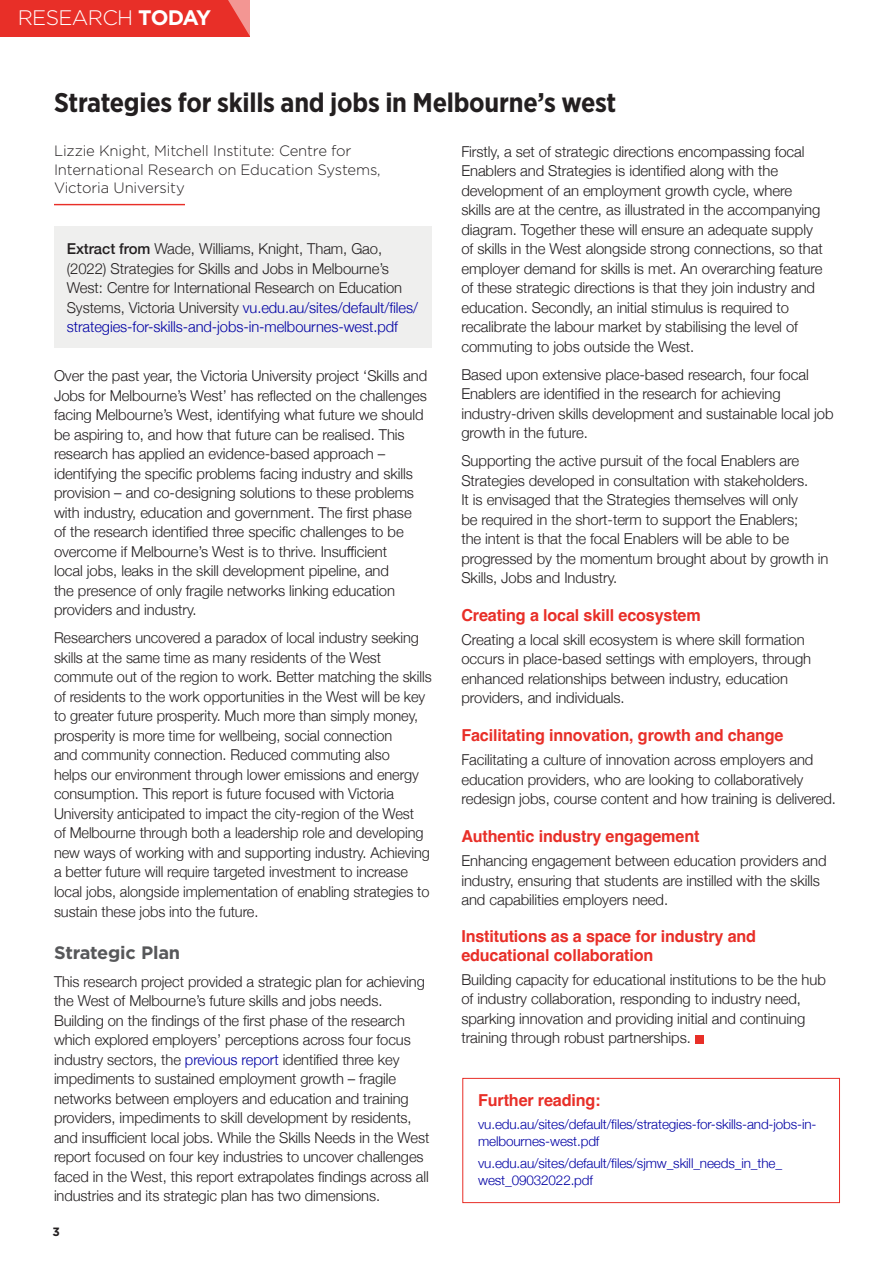
<style>
.page{position:relative;width:893px;height:1263px;background:#fff}
.page>*{position:absolute;margin:0;border:0;box-sizing:border-box;transform-origin:0 0}
.heading_1{font:700 27px "Gotham Narrow";letter-spacing:-.01em;color:#231f20}
.t1{font:300 21px "Gotham";letter-spacing:-.03em;color:#fff}
.Heading_2{font:700 18px "Gotham";letter-spacing:-.01em;color:#57585a}
.Heading_3{font:700 16.5px/19.5px "Helvetica";letter-spacing:-.01em;color:#e82f28}
.body_text{font:300 15px/19.5px "Helvetica Neue";letter-spacing:-.005em;color:#231f20}
.writers_credit{font:300 15px/18.8px "Gotham";letter-spacing:-.01em;color:#231f20}
.References{font:300 13.5px/16.5px "Helvetica Neue";letter-spacing:-.01em;color:#0000a4}
.t2{font:700 12px "Gotham";color:#231f20}
.s1{font-weight:700}
.s2{font-weight:500}
.s3{color:#0000a4}
</style>
<div class="page">
<div style="left:0;top:0;width:249px;height:36px;background:#e82f28"></div>
<svg style="left:228px;top:0;width:22px;height:36px"></svg>
<hr style="left:54px;top:204px;width:131px;height:1px;background:#e82f28">
<div style="left:54px;top:227px;width:378px;height:121px;background:#efefee"></div>
<div style="left:695px;top:1035px;width:8px;height:8px;background:#e82f28"></div>
<div style="left:462px;top:1078px;width:378px;height:125px;border:1px solid #e82f28"></div>
<h2 class="t1" style="left:18px;top:6px;width:195px">RESEARCH <span class="s1">TODAY</span></h2>
<h1 class="heading_1" style="left:54px;top:85px;width:564px">Strategies for skills and jobs in Melbourne’s west</h1>
<p class="writers_credit" style="left:54px;top:141px;width:328px">Lizzie Knight, Mitchell Institute: Centre for<br>International Research on Education Systems,<br>Victoria University</p>
<p class="body_text" style="left:461px;top:140px;width:363px">Firstly, a set of strategic directions encompassing focal Enablers and Strategies is identified along with the development of an employment growth cycle, where skills are at the centre, as illustrated in the accompanying diagram. Together these will ensure an adequate supply of skills in the West alongside strong connections, so that employer demand for skills is met. An overarching feature of these strategic directions is that they join industry and education. Secondly, an initial stimulus is required to recalibrate the labour market by stabilising the level of commuting to jobs outside the West.</p>
<p class="body_text" style="left:461px;top:363px;width:374px">Based upon extensive place-based research, four focal Enablers are identified in the research for achieving industry-driven skills development and sustainable local job growth in the future.</p>
<p class="body_text" style="left:461px;top:450px;width:369px">Supporting the active pursuit of the focal Enablers are Strategies developed in consultation with stakeholders.<br>It is envisaged that the Strategies themselves will only<br>be required in the short-term to support the Enablers;<br>the intent is that the focal Enablers will be able to be progressed by the momentum brought about by growth in Skills, Jobs and Industry.</p>
<h3 class="Heading_3" style="left:461px;top:607px;width:241px">Creating a local skill ecosystem</h3>
<p class="body_text" style="left:461px;top:629px;width:351px">Creating a local skill ecosystem is where skill formation occurs in place-based settings with employers, through enhanced relationships between industry, education providers, and individuals.</p>
<h3 class="Heading_3" style="left:461px;top:728px;width:324px">Facilitating innovation, growth and change</h3>
<p class="body_text" style="left:461px;top:749px;width:376px">Facilitating a culture of innovation across employers and education providers, who are looking to collaboratively redesign jobs, course content and how training is delivered.</p>
<h3 class="Heading_3" style="left:461px;top:828px;width:240px">Authentic industry engagement</h3>
<p class="body_text" style="left:461px;top:850px;width:367px">Enhancing engagement between education providers and industry, ensuring that students are instilled with the skills and capabilities employers need.</p>
<h3 class="Heading_3" style="left:461px;top:928px;width:296px">Institutions as a space for industry and educational collaboration</h3>
<p class="body_text" style="left:461px;top:968px;width:366px">Building capacity for educational institutions to be the hub of industry collaboration, responding to industry need, sparking innovation and providing initial and continuing training through robust partnerships.</p>
<p class="body_text" style="left:67px;top:238px;width:353px"><span class="s2">Extract from</span> Wade, Williams, Knight, Tham, Gao, (2022) Strategies for Skills and Jobs in Melbourne’s West: Centre for International Research on Education Systems, Victoria University <span class="s3">vu.edu.au/sites/default/files/ strategies-for-skills-and-jobs-in-melbournes-west.pdf</span></p>
<p class="body_text" style="left:54px;top:365px;width:375px">Over the past year, the Victoria University project ‘Skills and Jobs for Melbourne’s West’ has reflected on the challenges facing Melbourne’s West, identifying what future we should be aspiring to, and how that future can be realised. This research has applied an evidence-based approach – identifying the specific problems facing industry and skills provision – and co-designing solutions to these problems with industry, education and government. The first phase of the research identified three specific challenges to be overcome if Melbourne’s West is to thrive. Insufficient<br>local jobs, leaks in the skill development pipeline, and<br>the presence of only fragile networks linking education providers and industry.</p>
<p class="body_text" style="left:54px;top:627px;width:379px">Researchers uncovered a paradox of local industry seeking skills at the same time as many residents of the West commute out of the region to work. Better matching the skills of residents to the work opportunities in the West will be key to greater future prosperity. Much more than simply money, prosperity is more time for wellbeing, social connection<br>and community connection. Reduced commuting also<br>helps our environment through lower emissions and energy consumption. This report is future focused with Victoria University anticipated to impact the city-region of the West<br>of Melbourne through both a leadership role and developing new ways of working with and supporting industry. Achieving a better future will require targeted investment to increase local jobs, alongside implementation of enabling strategies to sustain these jobs into the future.</p>
<h2 class="Heading_2" style="left:54px;top:942px;width:128px">Strategic Plan</h2>
<p class="body_text" style="left:54px;top:970px;width:377px">This research project provided a strategic plan for achieving the West of Melbourne’s future skills and jobs needs.<br>Building on the findings of the first phase of the research which explored employers’ perceptions across four focus industry sectors, the <span class="s3">previous report</span> identified three key impediments to sustained employment growth – fragile networks between employers and education and training providers, impediments to skill development by residents, and insufficient local jobs. While the Skills Needs in the West report focused on four key industries to uncover challenges faced in the West, this report extrapolates findings across all industries and its strategic plan has two dimensions.</p>
<h3 class="Heading_3" style="left:478px;top:1092px;width:124px">Further reading:</h3>
<p class="References" style="left:478px;top:1115px;width:340px">vu.edu.au/sites/default/files/strategies-for-skills-and-jobs-in&shy;melbournes-west.pdf</p>
<p class="References" style="left:478px;top:1154px;width:305px">vu.edu.au/sites/default/files/sjmw_skill_needs_in_the_ west_09032022.pdf</p>
<p class="t2" style="left:52px;top:1224px;width:9px">3</p>
</div>
